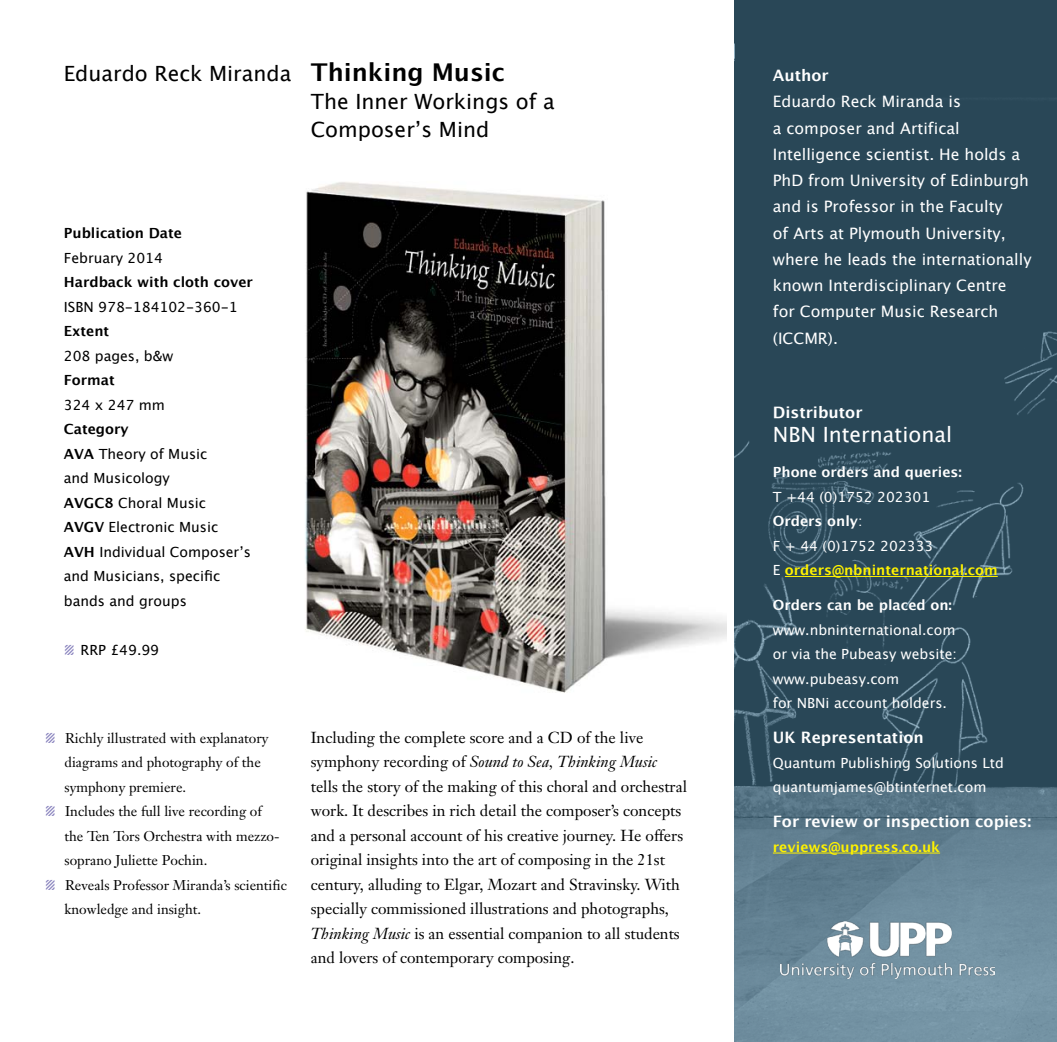
<style>
.page{position:relative;width:1057px;height:1042px;background:#fff}
.page>*{position:absolute;margin:0;border:0;box-sizing:border-box;transform-origin:0 0}
.t1{font:700 24.5px "Lucida Grande";color:#000}
.t2{font:21px/28px "Lucida Grande";color:#000}
.t3{font:21px "Lucida Grande";color:#fff}
.t4{font:15.75px/24.5px "Janson Text";color:#000}
.t5{font:15.75px/26.2px "Lucida Grande";color:#fff}
.t6{font:700 15.75px "Lucida Grande";color:#fff}
.t7{font:14px/24.5px "Lucida Grande";color:#fff}
.t8{font:14px/24.5px "Janson Text";color:#000}
.t9{font:14px/24.5px "Lucida Grande";color:#000}
.t10{font:700 14px "Lucida Grande";color:#000}
.t11{font:700 14px "Lucida Grande";color:#fff}
.t12{font:700 14px "Lucida Grande";color:#fff200}
.s1{font-weight:700}
.s2{font-style:italic}
.s3{font-weight:700;color:#fff200}
</style>
<div class="page">
<svg style="left:734px;top:0;width:323px;height:1042px;background:#375565"></svg>
<img style="left:781px;top:921px;width:213px;height:57px">
<hr style="left:785px;top:576px;width:212px;height:1px;background:#fff200">
<hr style="left:773px;top:852px;width:167px;height:1px;background:#fff200">
<img style="left:305px;top:182px;width:422px;height:511px">
<h2 class="t2" style="left:64px;top:59px;width:229px">Eduardo Reck Miranda</h2>
<h1 class="t1" style="left:311px;top:52px;width:196px">Thinking Music</h1>
<h2 class="t2" style="left:311px;top:88px;width:245px">The Inner Workings of a<br>Composer’s Mind</h2>
<p class="t10" style="left:64px;top:222px;width:120px">Publication Date</p>
<p class="t9" style="left:64px;top:246px;width:101px">February 2014</p>
<p class="t10" style="left:64px;top:271px;width:191px">Hardback with cloth cover</p>
<p class="t9" style="left:64px;top:295px;width:175px">ISBN 978-184102-360-1</p>
<p class="t10" style="left:64px;top:320px;width:47px">Extent</p>
<p class="t9" style="left:64px;top:344px;width:111px">208 pages, b&amp;w</p>
<p class="t10" style="left:64px;top:369px;width:52px">Format</p>
<p class="t9" style="left:64px;top:393px;width:103px">324 x 247 mm</p>
<p class="t9" style="left:64px;top:417px;width:188px"><span class="s1">Category<br>AVA</span> Theory of Music<br>and Musicology<br><span class="s1">AVGC8</span> Choral Music<br><span class="s1">AVGV</span> Electronic Music<br><span class="s1">AVH</span> Individual Composer’s and Musicians, specific bands and groups</p>
<p class="t9" style="left:81px;top:638px;width:80px">RRP £49.99</p>
<p class="t8" style="left:64px;top:725px;width:224px">Richly illustrated with explanatory diagrams and photography of the symphony premiere.<br>Includes the full live recording of<br>the Ten Tors Orchestra with mezzo&shy;soprano Juliette Pochin.<br>Reveals Professor Miranda’s scientific knowledge and insight.</p>
<p class="t4" style="left:311px;top:725px;width:378px">Including the complete score and a CD of the live symphony recording of <span class="s2">Sound to Sea, Thinking Music </span>tells the story of the making of this choral and orchestral work. It describes in rich detail the composer’s concepts and a personal account of his creative journey. He offers original insights into the art of composing in the 21st century, alluding to Elgar, Mozart and Stravinsky. With specially commissioned illustrations and photographs, <span class="s2">Thinking Music</span> is an essential companion to all students and lovers of contemporary composing.</p>
<p class="t6" style="left:773px;top:63px;width:57px">Author</p>
<p class="t5" style="left:773px;top:89px;width:260px">Eduardo Reck Miranda is<br>a composer and Artifical<br>Intelligence scientist. He holds a<br>PhD from University of Edinburgh and is Professor in the Faculty<br>of Arts at Plymouth University, where he leads the internationally known Interdisciplinary Centre for Computer Music Research (ICCMR).</p>
<p class="t6" style="left:773px;top:399px;width:91px">Distributor</p>
<h2 class="t3" style="left:773px;top:422px;width:181px">NBN International </h2>
<p class="t11" style="left:773px;top:461px;width:195px">Phone orders and queries:  </p>
<p class="t7" style="left:773px;top:484px;width:226px">T +44 (0)1752 202301<br><span class="s1">Orders only</span>:<br>F + 44 (0)1752 202333<br>E <span class="s3">orders@nbninternational.com</span></p>
<p class="t11" style="left:773px;top:594px;width:181px">Orders can be placed on:</p>
<p class="t7" style="left:773px;top:617px;width:186px">www.nbninternational.com or via the Pubeasy website: www.pubeasy.com<br>for NBNi account holders.</p>
<p class="t6" style="left:773px;top:725px;width:152px">UK Representation</p>
<p class="t7" style="left:773px;top:750px;width:233px">Quantum Publishing Solutions Ltd quantumjames@btinternet.com</p>
<p class="t6" style="left:773px;top:809px;width:260px">For review or inspection copies:</p>
<p class="t12" style="left:773px;top:835px;width:169px">reviews@uppress.co.uk</p>
</div>
